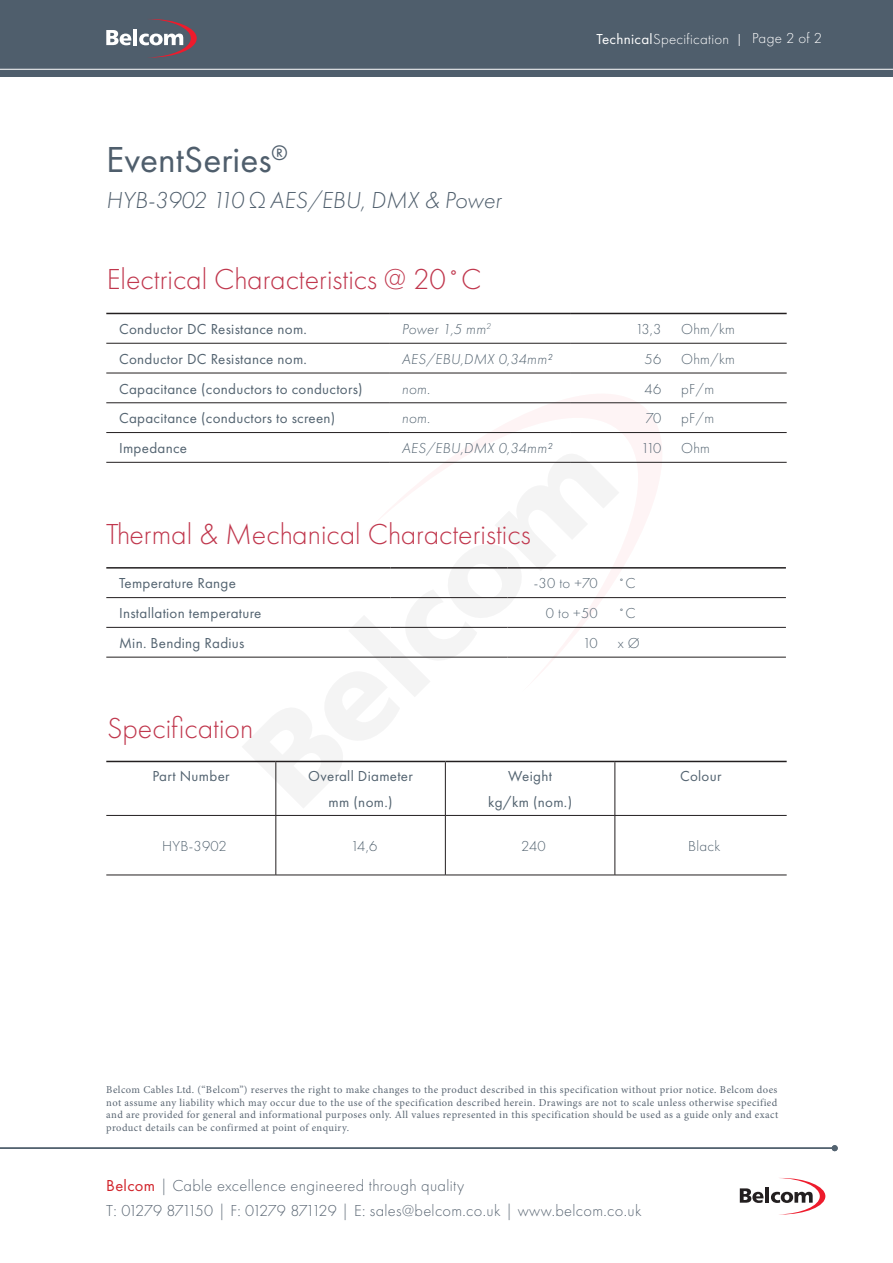
<style>
.page{position:relative;width:893px;height:1263px;background:#fff}
.page>*{position:absolute;margin:0;border:0;box-sizing:border-box;transform-origin:0 0}
.t1{font:37.5px "Futura PT";color:#4f5e6c}
.t2{font:300 30px "Futura PT";color:#c0374d}
.t3{font:italic 300 24px "Futura PT";color:#4f5e6c}
.t4{font:300 16.5px/25.5px "Futura PT";letter-spacing:.02em;color:#5a6673}
.t5{font:15px "Futura PT";letter-spacing:.02em;color:#536370}
.t6{font:300 15px "Futura PT";letter-spacing:.02em;color:#536370}
.t7{font:italic 300 15px "Futura PT";letter-spacing:.02em;color:#536370}
.t8{font:300 15px "Futura PT";letter-spacing:.02em;color:#fff}
.t9{font:10.5px/12.6px "Minion Pro";letter-spacing:.04em;color:#5a6673;text-align:justify}
.s1{font-weight:400}
.s2{font-family:"Minion Pro";font-weight:400;font-size:12px}
.s3{font-weight:400;color:#d1232a}
</style>
<div class="page">
<svg style="left:363px;top:372px;width:327px;height:285px"></svg>
<svg style="left:241px;top:448px;width:378px;height:361px"></svg>
<svg style="left:740px;top:1188px;width:23px;height:15px"></svg>
<hr style="left:765px;top:1187px;width:4px;height:16px;background:#231f20">
<svg style="left:771px;top:1178px;width:54px;height:36px"></svg>
<div style="left:0;top:0;width:893px;height:77px;background:#4f5e6c"></div>
<hr style="left:0;top:69px;width:893px;height:1px;background:#fff">
<svg style="left:106px;top:30px;width:25px;height:15px"></svg>
<hr style="left:133px;top:29px;width:4px;height:16px;background:#fff">
<svg style="left:139px;top:19px;width:58px;height:39px"></svg>
<hr style="left:0;top:1147px;width:835px;height:2px;background:#536370">
<svg style="left:832px;top:1145px;width:6px;height:6px"></svg>
<hr style="left:106px;top:657px;width:284px;height:1px;background:#231f20">
<hr style="left:390px;top:657px;width:117px;height:1px;background:#231f20">
<hr style="left:507px;top:657px;width:279px;height:1px;background:#231f20">
<hr style="left:106px;top:567px;width:284px;height:2px;background:#231f20">
<hr style="left:390px;top:567px;width:117px;height:2px;background:#231f20">
<hr style="left:507px;top:567px;width:279px;height:2px;background:#231f20">
<hr style="left:106px;top:597px;width:284px;height:1px;background:#231f20">
<hr style="left:390px;top:597px;width:117px;height:1px;background:#231f20">
<hr style="left:507px;top:597px;width:279px;height:1px;background:#231f20">
<hr style="left:106px;top:627px;width:284px;height:1px;background:#231f20">
<hr style="left:390px;top:627px;width:117px;height:1px;background:#231f20">
<hr style="left:507px;top:627px;width:279px;height:1px;background:#231f20">
<hr style="left:106px;top:761px;width:170px;height:1px;background:#231f20">
<hr style="left:276px;top:761px;width:169px;height:1px;background:#231f20">
<hr style="left:445px;top:761px;width:170px;height:1px;background:#231f20">
<hr style="left:615px;top:761px;width:172px;height:1px;background:#231f20">
<hr style="left:276px;top:762px;width:1px;height:53px;background:#231f20">
<hr style="left:445px;top:762px;width:1px;height:53px;background:#231f20">
<hr style="left:615px;top:762px;width:1px;height:53px;background:#231f20">
<hr style="left:106px;top:815px;width:170px;height:1px;background:#231f20">
<hr style="left:276px;top:815px;width:169px;height:1px;background:#231f20">
<hr style="left:276px;top:816px;width:1px;height:59px;background:#231f20">
<hr style="left:445px;top:815px;width:170px;height:1px;background:#231f20">
<hr style="left:445px;top:816px;width:1px;height:59px;background:#231f20">
<hr style="left:615px;top:815px;width:172px;height:1px;background:#231f20">
<hr style="left:615px;top:816px;width:1px;height:59px;background:#231f20">
<hr style="left:106px;top:875px;width:170px;height:1px;background:#231f20">
<hr style="left:276px;top:875px;width:169px;height:1px;background:#231f20">
<hr style="left:445px;top:875px;width:170px;height:1px;background:#231f20">
<hr style="left:615px;top:875px;width:172px;height:1px;background:#231f20">
<hr style="left:106px;top:402px;width:283px;height:1px;background:#231f20">
<hr style="left:389px;top:402px;width:182px;height:1px;background:#231f20">
<hr style="left:571px;top:402px;width:216px;height:1px;background:#231f20">
<hr style="left:106px;top:432px;width:283px;height:1px;background:#231f20">
<hr style="left:389px;top:432px;width:182px;height:1px;background:#231f20">
<hr style="left:571px;top:432px;width:216px;height:1px;background:#231f20">
<hr style="left:106px;top:462px;width:283px;height:1px;background:#231f20">
<hr style="left:389px;top:462px;width:182px;height:1px;background:#231f20">
<hr style="left:571px;top:462px;width:216px;height:1px;background:#231f20">
<hr style="left:106px;top:313px;width:283px;height:1px;background:#231f20">
<hr style="left:389px;top:313px;width:182px;height:1px;background:#231f20">
<hr style="left:571px;top:313px;width:216px;height:1px;background:#231f20">
<hr style="left:106px;top:343px;width:283px;height:1px;background:#231f20">
<hr style="left:389px;top:343px;width:182px;height:1px;background:#231f20">
<hr style="left:571px;top:343px;width:216px;height:1px;background:#231f20">
<hr style="left:106px;top:373px;width:283px;height:1px;background:#231f20">
<hr style="left:389px;top:373px;width:182px;height:1px;background:#231f20">
<hr style="left:571px;top:373px;width:216px;height:1px;background:#231f20">
<p class="t1" style="left:106px;top:137px;width:183px">EventSeries<sup>®</sup></p>
<p class="t3" style="left:106px;top:187px;width:396px">HYB-3902 110 Ω AES/EBU, DMX &amp; Power</p>
<h3 class="t8" style="left:597px;top:30px;width:227px"><span class="s1">Technical</span>Specification <span class="s2">|</span> Page 2 of 2</h3>
<p class="t2" style="left:107px;top:262px;width:376px">Electrical Characteristics @ 20˚C</p>
<p class="t5" style="left:119px;top:320px;width:189px">Conductor DC Resistance nom.</p>
<p class="t7" style="left:402px;top:321px;width:91px">Power 1,5 mm<sup>2</sup></p>
<p class="t6" style="left:635px;top:321px;width:28px">13,3</p>
<p class="t6" style="left:681px;top:321px;width:55px">Ohm/km</p>
<p class="t5" style="left:119px;top:350px;width:189px">Conductor DC Resistance nom.</p>
<p class="t7" style="left:402px;top:350px;width:152px">AES/EBU,DMX 0,34mm²</p>
<p class="t6" style="left:645px;top:350px;width:18px">56</p>
<p class="t6" style="left:681px;top:350px;width:55px">Ohm/km</p>
<p class="t5" style="left:119px;top:380px;width:245px">Capacitance (conductors to conductors)</p>
<p class="t7" style="left:402px;top:380px;width:30px">nom.</p>
<p class="t6" style="left:645px;top:380px;width:18px">46</p>
<p class="t6" style="left:681px;top:380px;width:35px">pF/m</p>
<p class="t5" style="left:119px;top:409px;width:218px">Capacitance (conductors to screen)</p>
<p class="t7" style="left:402px;top:410px;width:30px">nom.</p>
<p class="t6" style="left:646px;top:410px;width:17px">70</p>
<p class="t6" style="left:681px;top:410px;width:35px">pF/m</p>
<p class="t5" style="left:119px;top:439px;width:70px">Impedance</p>
<p class="t7" style="left:402px;top:440px;width:152px">AES/EBU,DMX 0,34mm²</p>
<p class="t6" style="left:641px;top:440px;width:22px">110</p>
<p class="t6" style="left:681px;top:440px;width:30px">Ohm</p>
<p class="t2" style="left:106px;top:516px;width:426px">Thermal &amp; Mechanical Characteristics</p>
<p class="t5" style="left:119px;top:574px;width:118px">Temperature Range</p>
<p class="t6" style="left:534px;top:575px;width:66px">-30 to +70</p>
<p class="t6" style="left:618px;top:575px;width:19px">˚C</p>
<p class="t5" style="left:119px;top:604px;width:144px">Installation temperature</p>
<p class="t6" style="left:546px;top:605px;width:53px">0 to +50</p>
<p class="t6" style="left:618px;top:605px;width:19px">˚C</p>
<p class="t5" style="left:119px;top:634px;width:127px">Min. Bending Radius</p>
<p class="t6" style="left:583px;top:634px;width:17px">10</p>
<p class="t6" style="left:618px;top:634px;width:24px">x Ø</p>
<p class="t2" style="left:107px;top:711px;width:148px">Specification</p>
<p class="t5" style="left:152px;top:767px;width:79px">Part Number</p>
<p class="t5" style="left:308px;top:767px;width:106px">Overall Diameter</p>
<p class="t5" style="left:329px;top:793px;width:65px">mm (nom.)</p>
<p class="t5" style="left:508px;top:767px;width:45px">Weight</p>
<p class="t5" style="left:488px;top:793px;width:85px">kg/km (nom.)</p>
<p class="t5" style="left:680px;top:767px;width:43px">Colour</p>
<p class="t6" style="left:162px;top:837px;width:66px">HYB-3902</p>
<p class="t6" style="left:351px;top:837px;width:28px">14,6</p>
<p class="t6" style="left:521px;top:837px;width:26px">240</p>
<p class="t6" style="left:688px;top:837px;width:34px">Black</p>
<p class="t9" style="left:106px;top:1083px;width:674px">Belcom Cables Ltd. (“Belcom”) reserves the right to make changes to the product described in this specification without prior notice. Belcom does not assume any liability which may occur due to the use of the specification described herein. Drawings are not to scale unless otherwise specified and are provided for general and informational purposes only. All values represented in this specification should be used as a guide only and exact product details can be confirmed at point of enquiry.</p>
<h3 class="t4" style="left:106px;top:1172px;width:537px"><span class="s3">Belcom</span> | Cable excellence engineered through quality<br>T: 01279 871150 | F: 01279 871129 | E: sales@belcom.co.uk | www.belcom.co.uk</h3>
</div>
